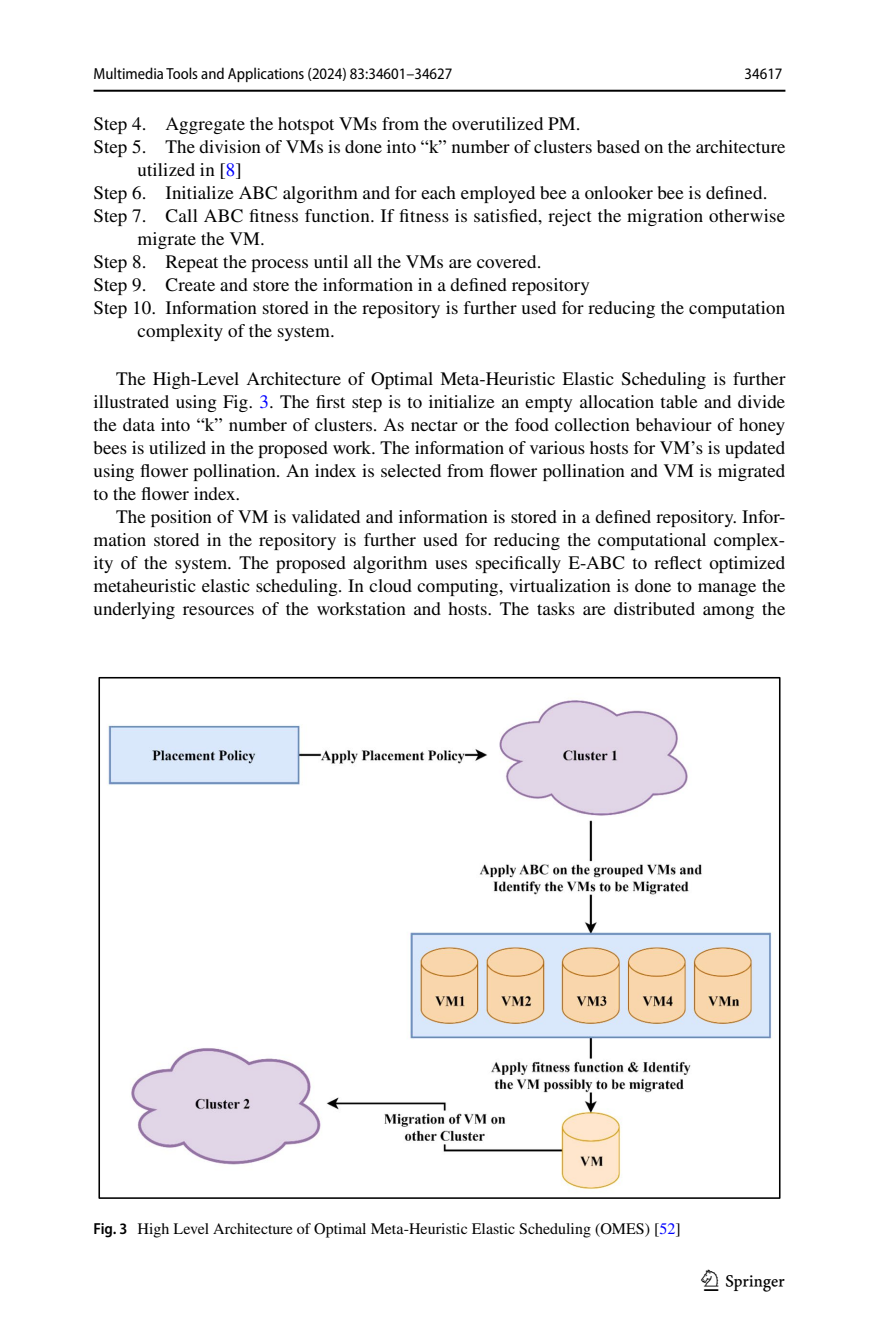
<style>
.page{position:relative;width:879px;height:1333px;background:#fff}
.page>*{position:absolute;margin:0;border:0;box-sizing:border-box;transform-origin:0 0}
.t1{font:30px "Springnew Regular 5";color:#000}
.t2{font:19px/23px "STIX";letter-spacing:.005em;color:#000;text-align:justify}
.t3{font:16px "STIX";color:#000}
.t4{font:semi-condensed 16px "Myriad Pro";color:#000}
.s1{color:#00f}
.s2{font-family:"Myriad Pro";font-weight:600;font-stretch:semi-condensed}
</style>
<div class="page">
<hr style="left:94px;top:90px;width:691px;height:2px;background:#000">
<img style="left:108px;top:700px;width:664px;height:490px">
<div style="left:98px;top:677px;width:682px;height:521px;border:2px solid #000"></div>
<p class="t4" style="left:94px;top:65px;width:360px">Multimedia Tools and Applications (2024) 83:34601–34627</p>
<p class="t4" style="left:744px;top:65px;width:39px">34617</p>
<p class="t2" style="left:94px;top:113px;width:488px">Step 4. Aggregate the hotspot VMs from the overutilized PM.</p>
<p class="t2" style="left:94px;top:136px;width:693px">Step 5. The division of VMs is done into “k” number of clusters based on the architecture</p>
<p class="t2" style="left:138px;top:159px;width:106px">utilized in [<span class="s1">8</span>]</p>
<p class="t2" style="left:94px;top:182px;width:675px">Step 6. Initialize ABC algorithm and for each employed bee a onlooker bee is defined.</p>
<p class="t2" style="left:94px;top:205px;width:693px">Step 7. Call ABC fitness function. If fitness is satisfied, reject the migration otherwise</p>
<p class="t2" style="left:138px;top:228px;width:129px">migrate the VM.</p>
<p class="t2" style="left:94px;top:251px;width:449px">Step 8. Repeat the process until all the VMs are covered.</p>
<p class="t2" style="left:94px;top:274px;width:498px">Step 9. Create and store the information in a defined repository</p>
<p class="t2" style="left:94px;top:297px;width:693px">Step 10. Information stored in the repository is further used for reducing the computation</p>
<p class="t2" style="left:138px;top:320px;width:199px">complexity of the system.</p>
<p class="t2" style="left:94px;top:368px;width:693px;text-indent:23px">The High-Level Architecture of Optimal Meta-Heuristic Elastic Scheduling is further illustrated using Fig. <span class="s1">3</span>. The first step is to initialize an empty allocation table and divide the data into “k” number of clusters. As nectar or the food collection behaviour of honey bees is utilized in the proposed work. The information of various hosts for VM’s is updated using flower pollination. An index is selected from flower pollination and VM is migrated to the flower index.</p>
<p class="t2" style="left:94px;top:506px;width:693px;text-indent:23px">The position of VM is validated and information is stored in a defined repository. Infor&shy;mation stored in the repository is further used for reducing the computational complex&shy;ity of the system. The proposed algorithm uses specifically E-ABC to reflect optimized metaheuristic elastic scheduling. In cloud computing, virtualization is done to manage the underlying resources of the workstation and hosts. The tasks are distributed among the</p>
<p class="t3" style="left:94px;top:1217px;width:589px"><span class="s2">Fig. 3</span> High Level Architecture of Optimal Meta-Heuristic Elastic Scheduling (OMES) [<span class="s1">52</span>]</p>
<h1 class="t1" style="left:704px;top:1269px;width:83px">1 3</h1>
</div>
